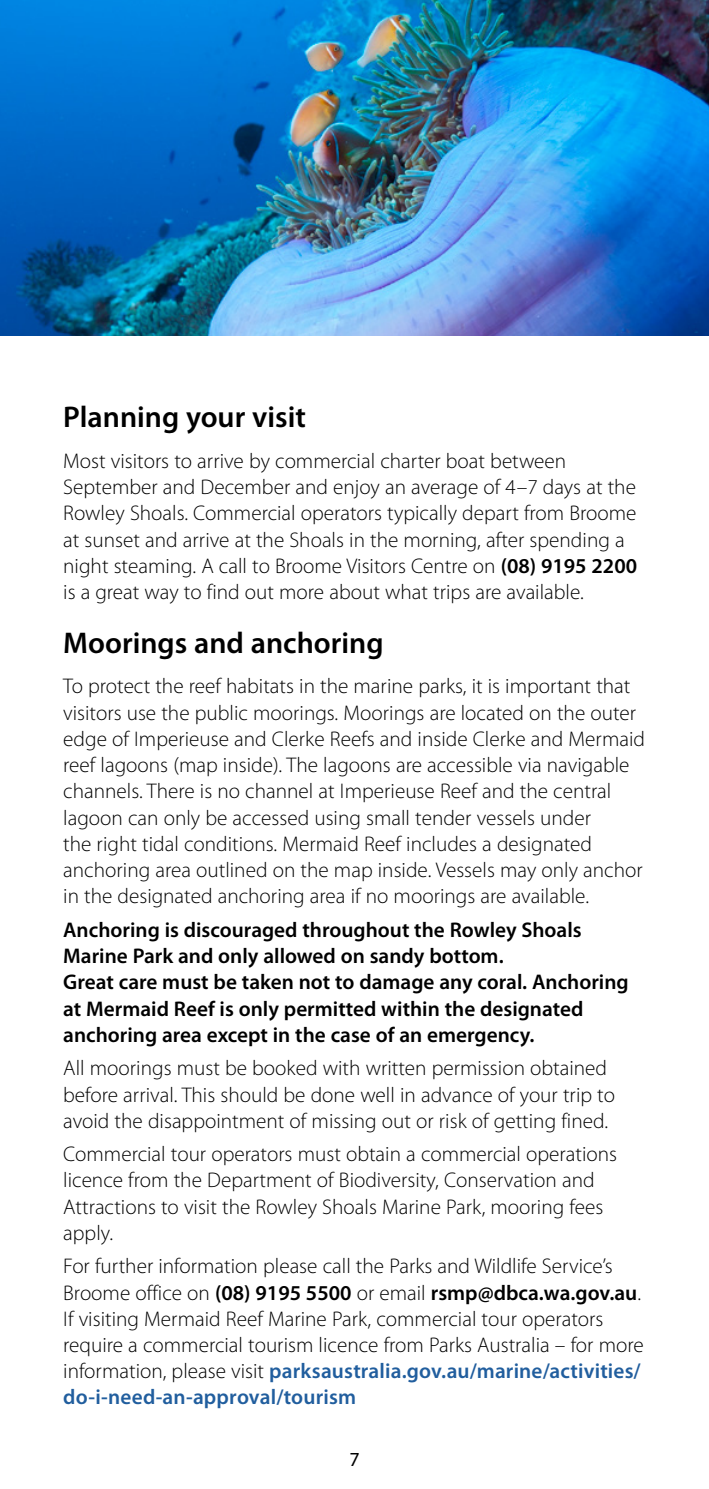
<style>
.page{position:relative;width:709px;height:1489px;background:#fff}
.page>*{position:absolute;margin:0;border:0;box-sizing:border-box;transform-origin:0 0}
.t1{font:600 30px "Myriad Pro";color:#000}
.t2{font:300 21.25px/26.2px "Myriad Pro";color:#000}
.t3{font:600 21.25px/26.2px "Myriad Pro";color:#000}
.t4{font:20px "Myriad Pro";color:#000}
.s1{font-weight:600}
.s2{font-weight:600;color:#215e9e}
</style>
<div class="page">
<img style="left:0;top:0;width:709px;height:335px">
<h1 class="t1" style="left:63px;top:398px;width:244px">Planning your visit</h1>
<p class="t2" style="left:63px;top:447px;width:575px">Most visitors to arrive by commercial charter boat between September and December and enjoy an average of 4–7 days at the Rowley Shoals. Commercial operators typically depart from Broome at sunset and arrive at the Shoals in the morning, after spending a night steaming. A call to Broome Visitors Centre on <span class="s1">(08) 9195 2200 </span>is a great way to find out more about what trips are available.</p>
<h1 class="t1" style="left:63px;top:623px;width:322px">Moorings and anchoring</h1>
<p class="t2" style="left:63px;top:673px;width:583px">To protect the reef habitats in the marine parks, it is important that visitors use the public moorings. Moorings are located on the outer edge of Imperieuse and Clerke Reefs and inside Clerke and Mermaid reef lagoons (map inside). The lagoons are accessible via navigable channels. There is no channel at Imperieuse Reef and the central lagoon can only be accessed using small tender vessels under<br>the right tidal conditions. Mermaid Reef includes a designated anchoring area outlined on the map inside. Vessels may only anchor in the designated anchoring area if no moorings are available.</p>
<p class="t3" style="left:63px;top:916px;width:567px">Anchoring is discouraged throughout the Rowley Shoals Marine Park and only allowed on sandy bottom.<br>Great care must be taken not to damage any coral. Anchoring at Mermaid Reef is only permitted within the designated anchoring area except in the case of an emergency.</p>
<p class="t2" style="left:63px;top:1054px;width:553px">All moorings must be booked with written permission obtained before arrival. This should be done well in advance of your trip to avoid the disappointment of missing out or risk of getting fined.</p>
<p class="t2" style="left:63px;top:1140px;width:555px">Commercial tour operators must obtain a commercial operations licence from the Department of Biodiversity, Conservation and Attractions to visit the Rowley Shoals Marine Park, mooring fees apply.</p>
<p class="t2" style="left:63px;top:1252px;width:582px">For further information please call the Parks and Wildlife Service’s Broome office on <span class="s1">(08) 9195 5500</span> or email <span class="s1">rsmp@dbca.wa.gov.au</span>.<br>If visiting Mermaid Reef Marine Park, commercial tour operators require a commercial tourism licence from Parks Australia – for more information, please visit <span class="s2">parksaustralia.gov.au/marine/activities/ do-i-need-an-approval/tourism</span></p>
<p class="t4" style="left:349px;top:1446px;width:12px">7</p>
</div>
